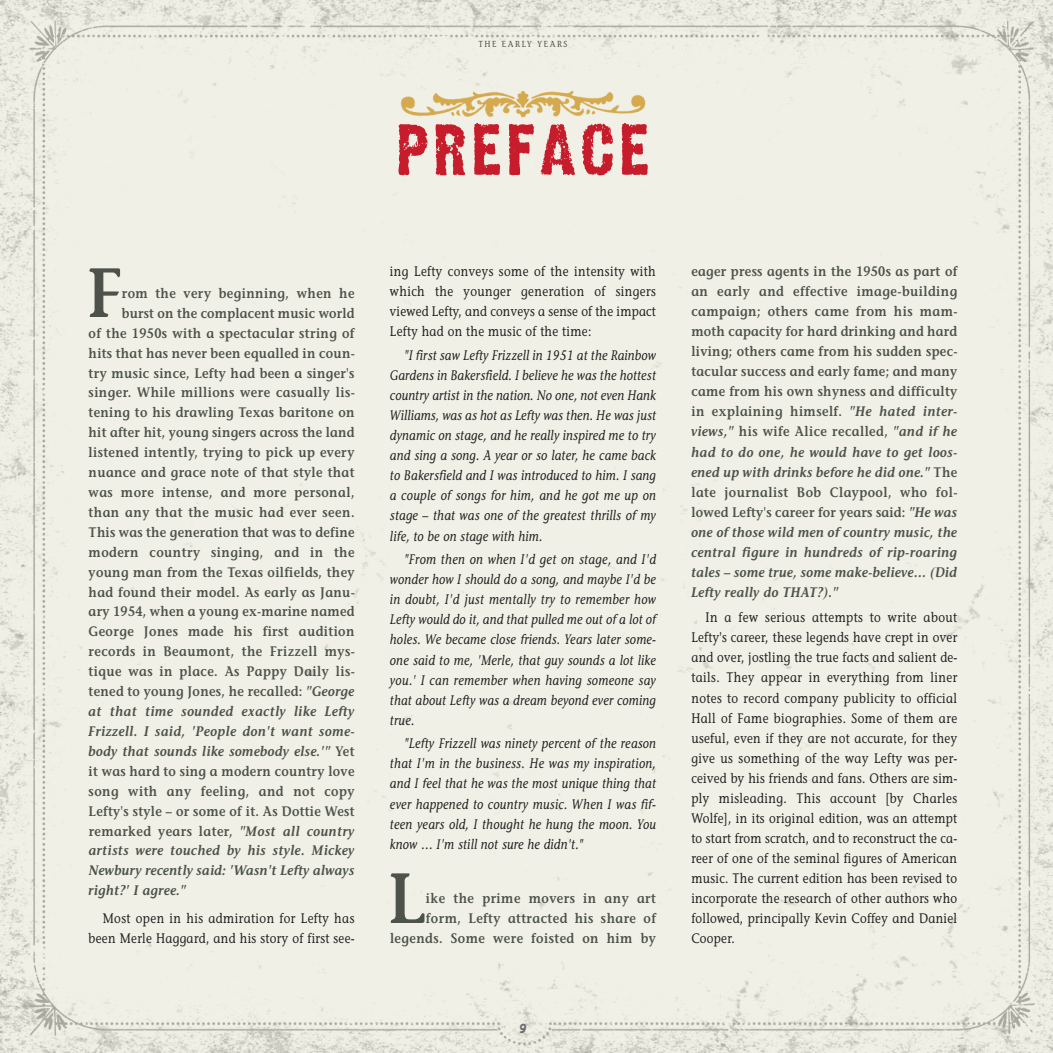
<style>
.page{position:relative;width:1053px;height:1053px;background:#fff}
.page>*{position:absolute;margin:0;border:0;box-sizing:border-box;transform-origin:0 0}
.t1{font:72.5px "Asphaltum WF";letter-spacing:.07em;color:#c71c2b}
.t2{font:600 70.88px "Stone Informal";color:#4d534a;scale:.9 1}
.t3{font:600 69.5px "Stone Informal";color:#4d534a;scale:.9 1}
.t4{font:600 13.75px/20px "Stone Informal";letter-spacing:.03em;color:#4d534a;text-align:right;scale:.9 1}
.t5{font:italic 13.75px/20px "Stone Informal";letter-spacing:.025em;color:#231f20;text-align:justify;scale:.85 1}
.t6{font:13.75px/20px "Stone Informal";letter-spacing:.025em;color:#231f20;text-align:justify;scale:.85 1}
.t7{font:italic 600 13.75px "Stone Informal";letter-spacing:.035em;color:#4d534a;scale:.9 1}
.t8{font:italic 13.75px "Block T";color:#6c6d70;scale:.9 1}
.t9{font:8.75px "Stone Informal";letter-spacing:.2em;color:#4d534a;scale:.9 1}
.s1{font-style:italic}
.s2{font-style:normal}
</style>
<div class="page">
<div style="left:0;top:0;width:1052px;height:1052px;background:#f0f0e6"></div>
<img style="left:397px;top:89px;width:252px;height:31px">
<p class="t9" style="left:478px;top:39px;width:101px">THE EARLY YEARS</p>
<h1 class="t1" style="left:396px;top:108px;width:254px">PREFACE</h1>
<h3 class="t3" style="left:86px;top:266px;width:41px">F</h3>
<p class="t4" style="left:122px;top:284px;width:260px">rom the very beginning, when he</p>
<p class="t4" style="left:122px;top:304px;width:260px">burst on the complacent music world</p>
<p class="t4" style="left:89px;top:324px;width:297px">of the 1950s with a spectacular string of</p>
<p class="t4" style="left:89px;top:344px;width:297px">hits that has never been equalled in coun-</p>
<p class="t4" style="left:89px;top:364px;width:297px">try music since, Lefty had been a singer's</p>
<p class="t4" style="left:89px;top:384px;width:297px">singer. While millions were casually lis-</p>
<p class="t4" style="left:89px;top:404px;width:297px">tening to his drawling Texas baritone on</p>
<p class="t4" style="left:89px;top:424px;width:297px">hit after hit, young singers across the land</p>
<p class="t4" style="left:89px;top:444px;width:297px">listened intently, trying to pick up every</p>
<p class="t4" style="left:89px;top:463px;width:297px">nuance and grace note of that style that</p>
<p class="t4" style="left:89px;top:483px;width:297px">was more intense, and more personal,</p>
<p class="t4" style="left:89px;top:503px;width:297px">than any that the music had ever seen.</p>
<p class="t4" style="left:89px;top:523px;width:297px">This was the generation that was to define</p>
<p class="t4" style="left:89px;top:543px;width:297px">modern country singing, and in the</p>
<p class="t4" style="left:89px;top:563px;width:297px">young man from the Texas oilfields, they</p>
<p class="t4" style="left:89px;top:583px;width:297px">had found their model. As early as Janu-</p>
<p class="t4" style="left:89px;top:603px;width:297px">ary 1954, when a young ex-marine named</p>
<p class="t4" style="left:89px;top:623px;width:297px">George Jones made his first audition</p>
<p class="t4" style="left:89px;top:643px;width:297px">records in Beaumont, the Frizzell mys-</p>
<p class="t4" style="left:89px;top:662px;width:297px">tique was in place. As Pappy Daily lis-</p>
<p class="t4" style="left:89px;top:682px;width:297px">tened to young Jones, he recalled: <span class="s1">"George</span></p>
<p class="t7" style="left:89px;top:706px;width:297px">at that time sounded exactly like Lefty</p>
<p class="t7" style="left:89px;top:725px;width:297px">Frizzell. I said, 'People don't want some-</p>
<p class="t7" style="left:89px;top:745px;width:297px">body that sounds like somebody else.'" <span class="s2">Yet</span></p>
<p class="t4" style="left:89px;top:762px;width:297px">it was hard to sing a modern country love</p>
<p class="t4" style="left:89px;top:782px;width:297px">song with any feeling, and not copy</p>
<p class="t4" style="left:89px;top:802px;width:297px">Lefty's style – or some of it. As Dottie West</p>
<p class="t4" style="left:89px;top:822px;width:297px">remarked years later, <span class="s1">"Most all country</span></p>
<p class="t7" style="left:89px;top:845px;width:297px">artists were touched by his style. Mickey</p>
<p class="t7" style="left:89px;top:865px;width:297px">Newbury recently said: 'Wasn't Lefty always</p>
<p class="t7" style="left:89px;top:885px;width:110px">right?' I agree."</p>
<p class="t6" style="left:89px;top:907px;width:315px;line-height:20.4px;text-align:right">Most open in his admiration for Lefty has been Merle Haggard, and his story of first see-</p>
<p class="t6" style="left:390px;top:261px;width:314px">ing Lefty conveys some of the intensity with which the younger generation of singers viewed Lefty, and conveys a sense of the impact Lefty had on the music of the time:</p>
<p class="t5" style="left:390px;top:346px;width:314px;text-indent:14px">"I first saw Lefty Frizzell in 1951 at the Rainbow Gardens in Bakersfield. I believe he was the hottest country artist in the nation. No one, not even Hank Williams, was as hot as Lefty was then. He was just dynamic on stage, and he really inspired me to try and sing a song. A year or so later, he came back to Bakersfield and I was introduced to him. I sang a couple of songs for him, and he got me up on stage – that was one of the greatest thrills of my life, to be on stage with him.</p>
<p class="t5" style="left:390px;top:550px;width:314px;text-indent:14px">"From then on when I'd get on stage, and I'd wonder how I should do a song, and maybe I'd be in doubt, I'd just mentally try to remember how Lefty would do it, and that pulled me out of a lot of holes. We became close friends. Years later some&shy;one said to me, 'Merle, that guy sounds a lot like you.' I can remember when having someone say that about Lefty was a dream beyond ever coming true.</p>
<p class="t5" style="left:390px;top:735px;width:314px;text-indent:14px">"Lefty Frizzell was ninety percent of the reason that I'm in the business. He was my inspiration, and I feel that he was the most unique thing that ever happened to country music. When I was fif&shy;teen years old, I thought he hung the moon. You know … I'm still not sure he didn't."</p>
<h2 class="t2" style="left:387px;top:870px;width:44px">L</h2>
<p class="t4" style="left:390px;top:889px;width:297px">ike the prime movers in any art form, Lefty attracted his share of legends. Some were foisted on him by</p>
<p class="t8" style="left:519px;top:1019px;width:9px">9</p>
<p class="t4" style="left:691px;top:263px;width:297px;text-align:justify">eager press agents in the 1950s as part of an early and effective image-building campaign; others came from his mam&shy;moth capacity for hard drinking and hard living; others came from his sudden spec&shy;tacular success and early fame; and many came from his own shyness and difficulty in explaining himself. <span class="s1">"He hated inter&shy;views,"</span> his wife Alice recalled, <span class="s1">"and if he had to do one, he would have to get loos&shy;ened up with drinks before he did one."</span> The late journalist Bob Claypool, who fol&shy;lowed Lefty's career for years said: <span class="s1">"He was one of those wild men of country music, the central figure in hundreds of rip-roaring tales – some true, some make-believe… (Did Lefty really do THAT?)."</span></p>
<p class="t6" style="left:691px;top:607px;width:315px;text-indent:14px">In a few serious attempts to write about Lefty's career, these legends have crept in over and over, jostling the true facts and salient de&shy;tails. They appear in everything from liner notes to record company publicity to official Hall of Fame biographies. Some of them are useful, even if they are not accurate, for they give us something of the way Lefty was per&shy;ceived by his friends and fans. Others are sim&shy;ply misleading. This account [by Charles Wolfe], in its original edition, was an attempt to start from scratch, and to reconstruct the ca&shy;reer of one of the seminal figures of American music. The current edition has been revised to incorporate the research of other authors who followed, principally Kevin Coffey and Daniel Cooper.</p>
</div>
